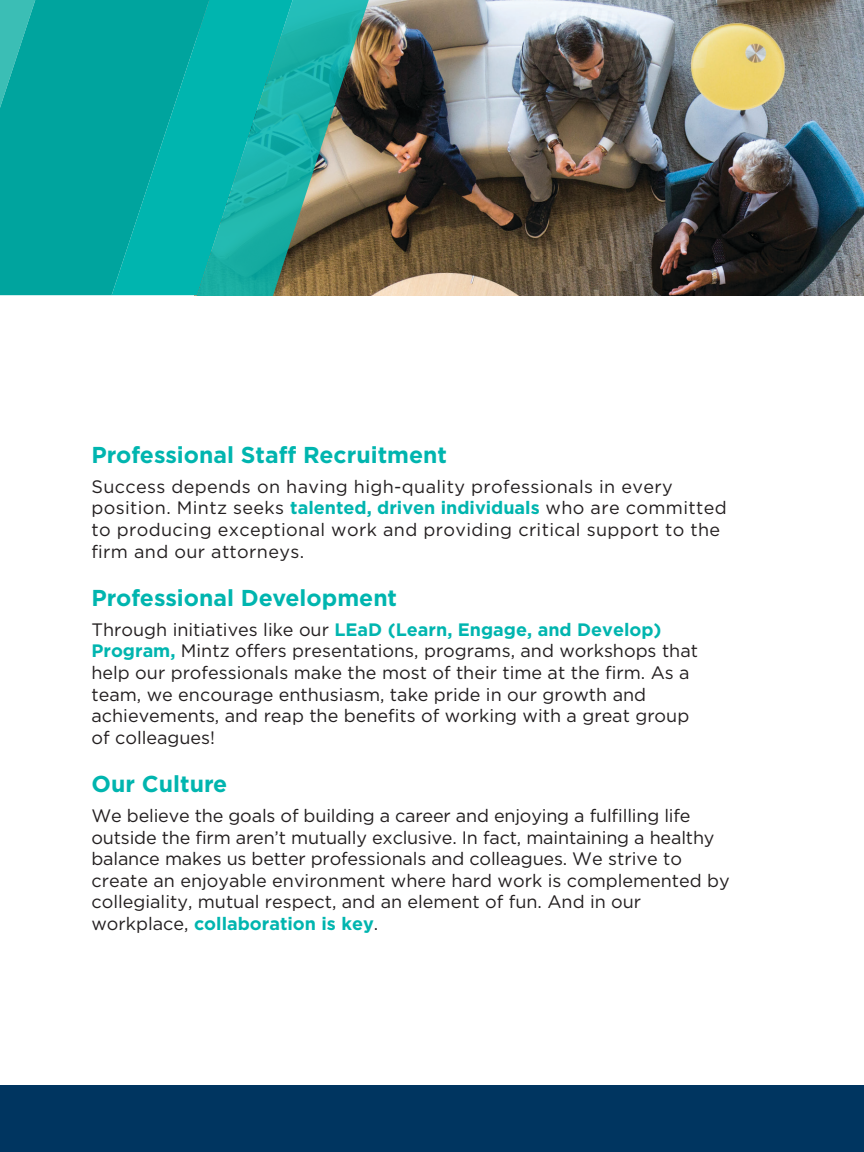
<style>
.page{position:relative;width:864px;height:1152px;background:#fff}
.page>*{position:absolute;margin:0;border:0;box-sizing:border-box;transform-origin:0 0}
.subheads{font:700 23px "Gotham";color:#00b5af}
.running_text{font:18px/21.6px "Gotham";color:#231f20}
.running_text-2{font:18px/21.6px "Gotham";letter-spacing:.02em;color:#231f20}
.s1{font-weight:700;color:#00b5af}
</style>
<div class="page">
<img style="left:378px;top:0;width:486px;height:295px">
<svg style="left:209px;top:0;width:169px;height:295px;background:#379a8c"></svg>
<svg style="left:111px;top:0;width:98px;height:295px;background:#00aba5"></svg>
<div style="left:0;top:0;width:111px;height:295px;background:#00a49e"></div>
<div style="left:0;top:1086px;width:864px;height:66px;background:#003560"></div>
<p class="subheads" style="left:91px;top:439px;width:357px">Professional Staff Recruitment</p>
<p class="running_text-2" style="left:91px;top:475px;width:637px">Success depends on having high-quality professionals in every position. Mintz seeks <span class="s1">talented, driven individuals</span> who are committed to producing exceptional work and providing critical support to the firm and our attorneys.</p>
<p class="subheads" style="left:91px;top:582px;width:307px">Professional Development</p>
<p class="running_text" style="left:91px;top:618px;width:608px">Through initiatives like our <span class="s1">LEaD (Learn, Engage, and Develop)<br>Program,</span> Mintz offers presentations, programs, and workshops that help our professionals make the most of their time at the firm. As a team, we encourage enthusiasm, take pride in our growth and achievements, and reap the benefits of working with a great group of colleagues!</p>
<p class="subheads" style="left:91px;top:768px;width:137px">Our Culture</p>
<p class="running_text" style="left:91px;top:805px;width:640px">We believe the goals of building a career and enjoying a fulfilling life outside the firm aren’t mutually exclusive. In fact, maintaining a healthy balance makes us better professionals and colleagues. We strive to create an enjoyable environment where hard work is complemented by collegiality, mutual respect, and an element of fun. And in our workplace, <span class="s1">collaboration is key</span>.</p>
</div>
